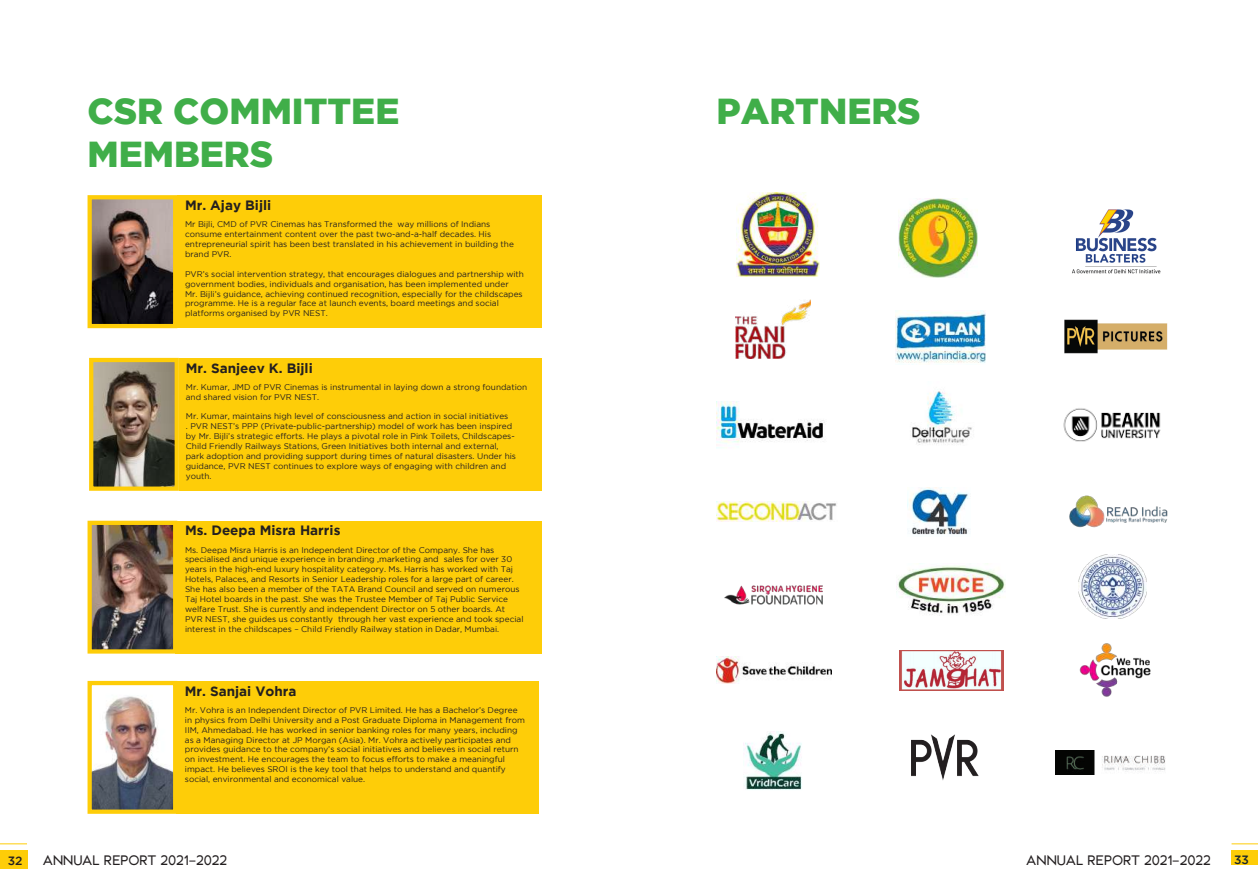
<style>
.page{position:relative;width:1258px;height:893px;background:#fff}
.page>*{position:absolute;margin:0;border:0;box-sizing:border-box;transform-origin:0 0}
.t1{font:900 36px/43.2px "Gotham";color:#40ae49}
.t2{font:700 13.5px "Gotham";color:#231f20}
.t3{font:13.5px "Atami";letter-spacing:-.005em;color:#231f20}
.t4{font:500 12px "Gotham";color:#231f20}
.t5{font:500 12px "Gotham";color:#16242e}
.t6{font:8.25px/9.9px "Gotham";color:#231f20}
</style>
<div class="page">
<div style="left:0;top:849px;width:27px;height:19px;background:#fecd08"></div>
<svg style="left:0;top:843px;width:27px;height:1px"></svg>
<div style="left:1231px;top:849px;width:26px;height:15px;background:#fecd08"></div>
<svg style="left:1231px;top:843px;width:26px;height:1px"></svg>
<div style="left:179px;top:358px;width:362px;height:132px;background:#fecd08"></div>
<div style="left:176px;top:680px;width:362px;height:133px;background:#fecd08"></div>
<img style="left:92px;top:685px;width:80px;height:123px">
<div style="left:87px;top:680px;width:90px;height:133px;border:4px solid #fecd08"></div>
<img style="left:94px;top:363px;width:80px;height:122px">
<div style="left:89px;top:358px;width:90px;height:132px;border:4px solid #fecd08"></div>
<img style="left:92px;top:200px;width:80px;height:123px">
<div style="left:87px;top:195px;width:90px;height:133px;border:4px solid #fecd08"></div>
<img style="left:92px;top:525px;width:80px;height:123px">
<div style="left:87px;top:520px;width:90px;height:133px;border:4px solid #fecd08"></div>
<div style="left:177px;top:195px;width:364px;height:133px;background:#fecd08"></div>
<div style="left:175px;top:520px;width:366px;height:133px;background:#fecd08"></div>
<img style="left:1063px;top:408px;width:98px;height:34px">
<img style="left:1072px;top:209px;width:89px;height:65px">
<img style="left:898px;top:198px;width:78px;height:79px">
<img style="left:907px;top:487px;width:62px;height:48px">
<img style="left:895px;top:310px;width:90px;height:53px">
<img style="left:716px;top:501px;width:121px;height:20px">
<img style="left:735px;top:300px;width:75px;height:58px">
<img style="left:716px;top:401px;width:109px;height:47px">
<img style="left:1069px;top:495px;width:98px;height:32px">
<img style="left:1064px;top:319px;width:103px;height:35px">
<img style="left:912px;top:391px;width:60px;height:54px">
<img style="left:736px;top:192px;width:83px;height:84px">
<img style="left:899px;top:650px;width:104px;height:40px">
<img style="left:896px;top:563px;width:109px;height:53px">
<img style="left:743px;top:731px;width:59px;height:59px">
<img style="left:716px;top:656px;width:115px;height:27px">
<img style="left:1079px;top:643px;width:72px;height:54px">
<img style="left:724px;top:585px;width:99px;height:20px">
<img style="left:1078px;top:554px;width:68px;height:64px">
<img style="left:1055px;top:750px;width:111px;height:24px">
<img style="left:911px;top:734px;width:67px;height:46px">
<h1 class="t1" style="left:87px;top:88px;width:313px">CSR COMMITTEE<br>MEMBERS</h1>
<h2 class="t2" style="left:185px;top:197px;width:88px">Mr. Ajay Bijli</h2>
<p class="t6" style="left:185px;top:219px;width:330px">Mr Bijli, CMD of PVR Cinemas has Transformed the way millions of Indians consume entertainment content over the past two-and-a-half decades. His entrepreneurial spirit has been best translated in his achievement in building the brand PVR.</p>
<p class="t6" style="left:185px;top:268px;width:340px">PVR’s social intervention strategy, that encourages dialogues and partnership with government bodies, individuals and organisation, has been implemented under<br>Mr. Bijli’s guidance, achieving continued recognition, especially for the childscapes programme. He is a regular face at launch events, board meetings and social platforms organised by PVR NEST.</p>
<h2 class="t2" style="left:186px;top:360px;width:128px">Mr. Sanjeev K. Bijli</h2>
<p class="t6" style="left:186px;top:381px;width:343px">Mr. Kumar, JMD of PVR Cinemas is instrumental in laying down a strong foundation and shared vision for PVR NEST.</p>
<p class="t6" style="left:186px;top:411px;width:331px">Mr. Kumar, maintains high level of consciousness and action in social initiatives<br>. PVR NEST’s PPP (Private-public-partnership) model of work has been inspired by Mr. Bijli’s strategic efforts. He plays a pivotal role in Pink Toilets, Childscapes-Child Friendly Railways Stations, Green Initiatives both internal and external, park adoption and providing support during times of natural disasters. Under his guidance, PVR NEST continues to explore ways of engaging with children and youth.</p>
<h2 class="t2" style="left:185px;top:522px;width:157px">Ms. Deepa Misra Harris</h2>
<p class="t6" style="left:185px;top:544px;width:340px">Ms. Deepa Misra Harris is an Independent Director of the Company. She has specialised and unique experience in branding ,marketing and sales for over 30 years in the high-end luxury hospitality category. Ms. Harris has worked with Taj Hotels, Palaces, and Resorts in Senior Leadership roles for a large part of career.<br>She has also been a member of the TATA Brand Council and served on numerous Taj Hotel boards in the past. She was the Trustee Member of Taj Public Service welfare Trust. She is currently and independent Director on 5 other boards. At PVR NEST, she guides us constantly through her vast experience and took special interest in the childscapes – Child Friendly Railway station in Dadar, Mumbai.</p>
<h2 class="t2" style="left:185px;top:682px;width:113px">Mr. Sanjai Vohra</h2>
<p class="t6" style="left:185px;top:704px;width:341px">Mr. Vohra is an Independent Director of PVR Limited. He has a Bachelor’s Degree in physics from Delhi University and a Post Graduate Diploma in Management from IIM, Ahmedabad. He has worked in senior banking roles for many years, including as a Managing Director at JP Morgan (Asia). Mr. Vohra actively participates and provides guidance to the company’s social initiatives and believes in social return on investment. He encourages the team to focus efforts to make a meaningful impact. He believes SROI is the key tool that helps to understand and quantify social, environmental and economical value.</p>
<h1 class="t1" style="left:716px;top:88px;width:206px">PARTNERS</h1>
<h3 class="t4" style="left:8px;top:853px;width:16px">32</h3>
<h2 class="t3" style="left:42px;top:851px;width:186px">ANNUAL REPORT 2021-2022</h2>
<h2 class="t3" style="left:1025px;top:851px;width:186px">ANNUAL REPORT 2021-2022</h2>
<h3 class="t5" style="left:1233px;top:852px;width:16px">33</h3>
</div>
